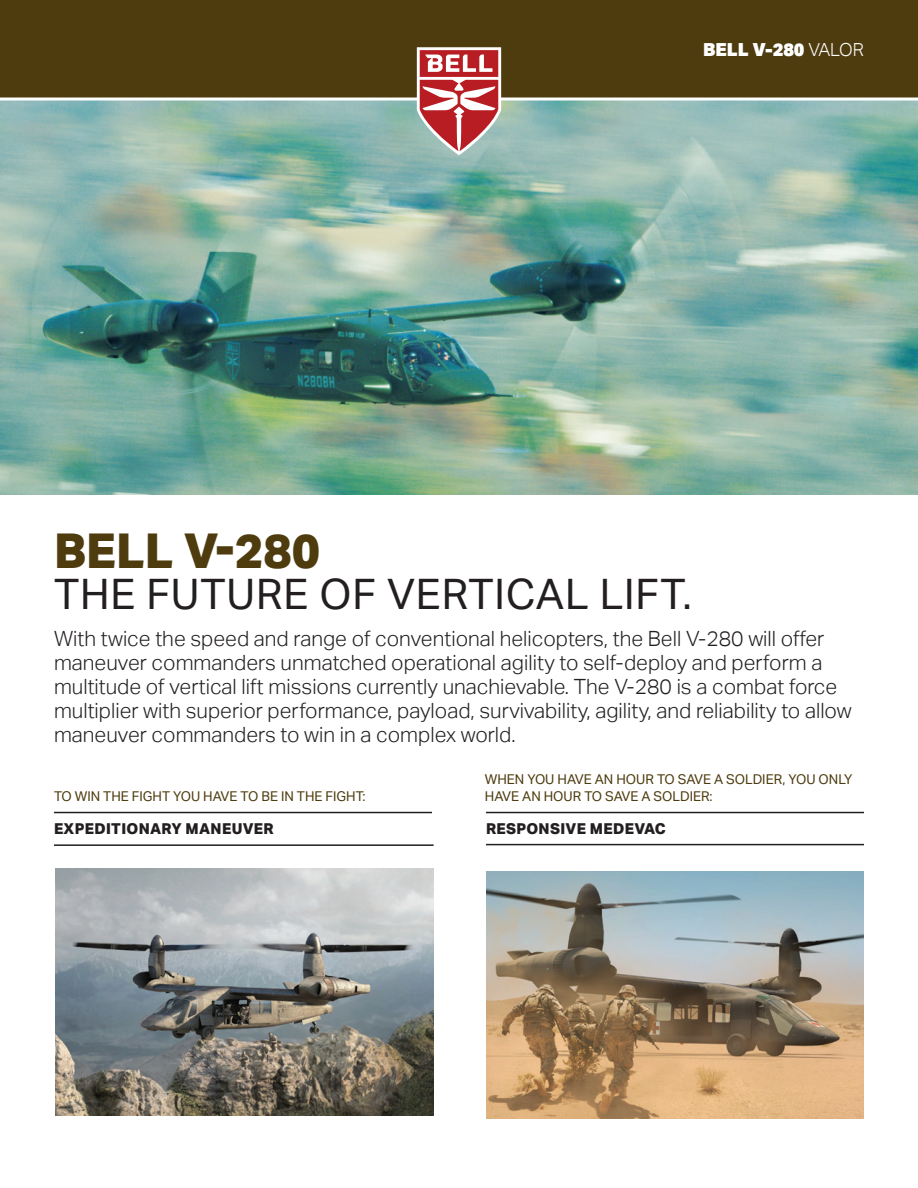
<style>
.page{position:relative;width:918px;height:1188px;background:#fff}
.page>*{position:absolute;margin:0;border:0;box-sizing:border-box;transform-origin:0 0}
.t1{font:800 48px "Aktiv Grotesk";color:#4e3c0f}
.t2{font:42px "Aktiv Grotesk";letter-spacing:.02em;color:#231f20}
.t3{font:300 21px/24px "Aktiv Grotesk";color:#231f20}
.t4{font:900 18px "Aktiv Grotesk";color:#fff}
.t5{font:800 15px "Aktiv Grotesk";letter-spacing:.02em;color:#231f20}
.t6{font:13.5px/16.5px "Aktiv Grotesk";color:#4e3c0f}
.s1{font-weight:300}
</style>
<div class="page">
<img style="left:486px;top:871px;width:378px;height:248px">
<img style="left:56px;top:868px;width:378px;height:248px">
<img style="left:0;top:100px;width:918px;height:395px">
<hr style="left:54px;top:812px;width:378px;height:1px;background:#231f20">
<hr style="left:54px;top:844px;width:380px;height:2px;background:#231f20">
<hr style="left:486px;top:812px;width:378px;height:1px;background:#231f20">
<hr style="left:486px;top:844px;width:378px;height:1px;background:#231f20">
<div style="left:0;top:0;width:918px;height:99px;background:#4e3c0f"></div>
<hr style="left:0;top:98px;width:918px;height:2px;background:#fff">
<svg style="left:417px;top:47px;width:84px;height:108px;background:#c87f80"></svg>
<p class="t4" style="left:703px;top:38px;width:162px">BELL V-280 <span class="s1">VALOR</span></p>
<p class="t1" style="left:54px;top:521px;width:268px">BELL V-280</p>
<p class="t2" style="left:54px;top:570px;width:639px">THE FUTURE OF VERTICAL LIFT.</p>
<p class="t3" style="left:54px;top:627px;width:799px">With twice the speed and range of conventional helicopters, the Bell V-280 will offer maneuver commanders unmatched operational agility to self-deploy and perform a multitude of vertical lift missions currently unachievable. The V-280 is a combat force multiplier with superior performance, payload, survivability, agility, and reliability to allow maneuver commanders to win in a complex world.</p>
<p class="t6" style="left:485px;top:771px;width:369px">WHEN YOU HAVE AN HOUR TO SAVE A SOLDIER, YOU ONLY<br>HAVE AN HOUR TO SAVE A SOLDIER:</p>
<p class="t6" style="left:54px;top:788px;width:313px">TO WIN THE FIGHT YOU HAVE TO BE IN THE FIGHT:</p>
<p class="t5" style="left:54px;top:819px;width:221px">EXPEDITIONARY MANEUVER</p>
<p class="t5" style="left:486px;top:819px;width:181px">RESPONSIVE MEDEVAC</p>
</div>
